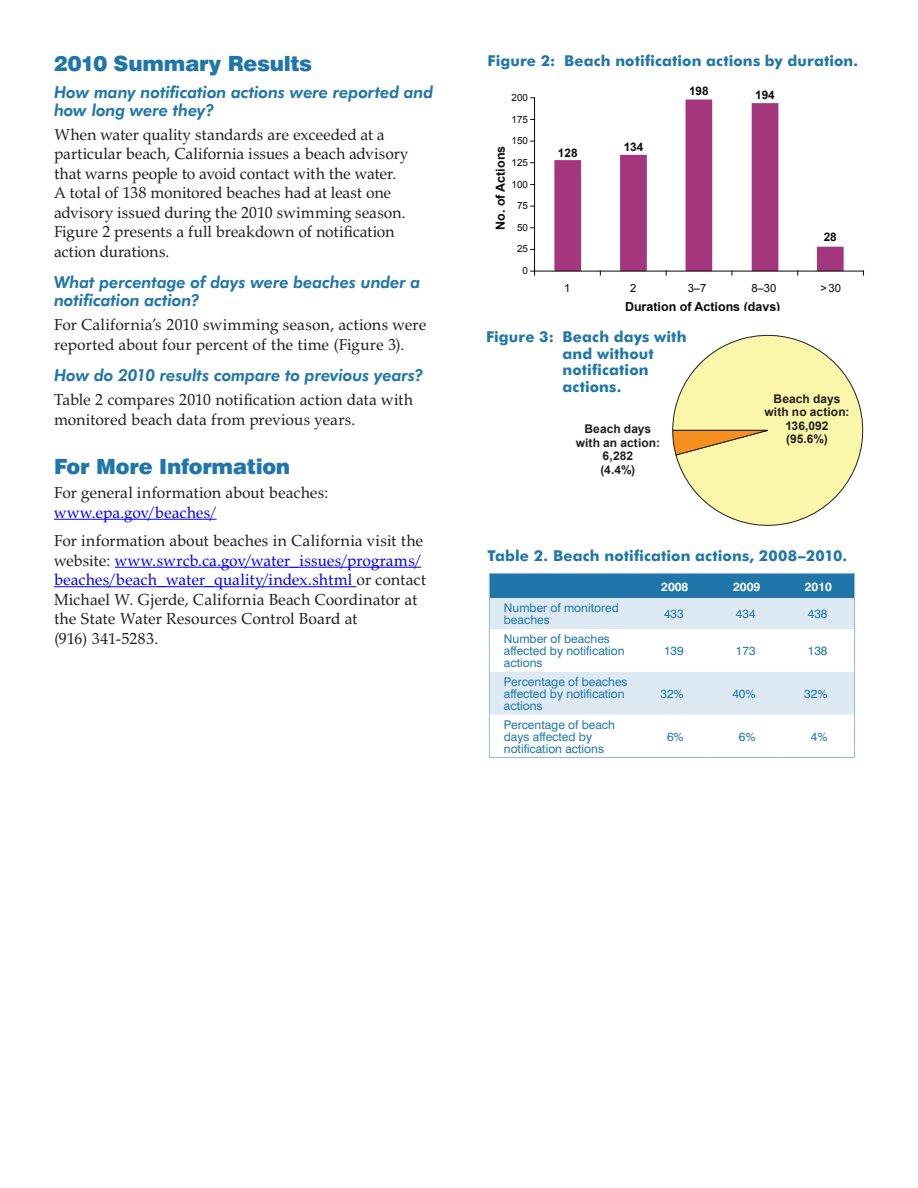
<style>
.page{position:relative;width:918px;height:1188px;background:#fff}
.page>*{position:absolute;margin:0;border:0;box-sizing:border-box;transform-origin:0 0}
.Subhead_1{font:900 21px "Swiss 721 BT";letter-spacing:-.015em;color:#2076ab}
.Body_text{font:16.5px/19.5px "URW Palladio";letter-spacing:-.005em;color:#231f20}
.Subhead_2{font:italic 800 16.5px/18px "Futura BT";letter-spacing:-.01em;color:#2076ab}
.Figure_table_title{font:700 15px/16.5px "Futura BT";letter-spacing:.01em;color:#2076ab}
.t1{font:700 12.45px "Arial";color:#07090a}
.Table_Left_Column_En{font:12px/12px "Swiss 721 BT";color:#2076ab}
.Chart_Label_Black{font:700 12px/13.5px "Arial";letter-spacing:.005em;color:#231f20;text-align:center}
.tabletext{font:12px "Swiss 721 BT";color:#2076ab}
.Table_Column_Header{font:700 12px "Swiss 721 BT";color:#fff}
.t2{font:700 11.7px "Arial";color:#07090a}
.t3{font:11.25px "Arial";color:#07090a}
.t4{font:9.9px/21.6px "Arial";color:#07090a;text-align:right}
.s1{color:#00f}
</style>
<div class="page">
<hr style="left:54px;top:519px;width:163px;height:1px;background:#00f">
<hr style="left:115px;top:567px;width:306px;height:1px;background:#00f">
<hr style="left:54px;top:586px;width:303px;height:1px;background:#00f">
<div style="left:554px;top:160px;width:27px;height:111px;background:#a4367e"></div>
<svg style="left:620px;top:155px;width:27px;height:116px"></svg>
<div style="left:686px;top:99px;width:26px;height:172px;background:#a4367e"></div>
<div style="left:752px;top:103px;width:26px;height:168px;background:#a4367e"></div>
<svg style="left:817px;top:247px;width:27px;height:24px"></svg>
<hr style="left:534px;top:98px;width:1px;height:173px;background:#07090a">
<hr style="left:535px;top:271px;width:329px;height:1px;background:#07090a">
<svg style="left:672px;top:334px;width:192px;height:192px"></svg>
<svg style="left:489px;top:573px;width:366px;height:142px"></svg>
<hr style="left:489px;top:598px;width:1px;height:31px;background:#90bad5">
<hr style="left:854px;top:598px;width:1px;height:31px;background:#90bad5">
<hr style="left:489px;top:629px;width:1px;height:43px;background:#90bad5">
<hr style="left:854px;top:629px;width:1px;height:43px;background:#90bad5">
<hr style="left:489px;top:672px;width:1px;height:43px;background:#90bad5">
<hr style="left:854px;top:672px;width:1px;height:43px;background:#90bad5">
<hr style="left:489px;top:715px;width:1px;height:42px;background:#90bad5">
<hr style="left:854px;top:715px;width:1px;height:42px;background:#90bad5">
<hr style="left:489px;top:757px;width:150px;height:1px;background:#90bad5">
<hr style="left:639px;top:757px;width:72px;height:1px;background:#90bad5">
<hr style="left:711px;top:757px;width:72px;height:1px;background:#90bad5">
<hr style="left:783px;top:757px;width:72px;height:1px;background:#90bad5">
<p class="Subhead_1" style="left:54px;top:51px;width:260px">2010 Summary Results</p>
<p class="Subhead_2" style="left:54px;top:83px;width:381px">How many notification actions were reported and how long were they?</p>
<p class="Body_text" style="left:54px;top:125px;width:356px">When water quality standards are exceeded at a particular beach, California issues a beach advisory that warns people to avoid contact with the water.<br>A total of 138 monitored beaches had at least one advisory issued during the 2010 swimming season.<br>Figure 2 presents a full breakdown of notification action durations.</p>
<p class="Subhead_2" style="left:54px;top:273px;width:368px">What percentage of days were beaches under a notification action?</p>
<p class="Body_text" style="left:54px;top:315px;width:374px">For California’s 2010 swimming season, actions were reported about four percent of the time (Figure 3).</p>
<p class="Subhead_2" style="left:54px;top:366px;width:370px">How do 2010 results compare to previous years?</p>
<p class="Body_text" style="left:54px;top:390px;width:361px">Table 2 compares 2010 notification action data with monitored beach data from previous years.</p>
<p class="Subhead_1" style="left:54px;top:454px;width:238px">For More Information</p>
<p class="Body_text" style="left:54px;top:483px;width:276px">For general information about beaches: <span class="s1">www.epa.gov/beaches/</span></p>
<p class="Body_text" style="left:54px;top:531px;width:374px">For information about beaches in California visit the website: <span class="s1">www.swrcb.ca.gov/water_issues/programs/ beaches/beach_water_quality/index.shtml</span> or contact Michael W. Gjerde, California Beach Coordinator at the State Water Resources Control Board at<br>(916) 341-5283.</p>
<p class="Figure_table_title" style="left:488px;top:52px;width:372px">Figure 2: Beach notification actions by duration.</p>
<p class="t4" style="left:512px;top:87px;width:18px">200<br>175<br>150<br>125<br>100<br>75<br>50<br>25<br>0</p>
<p class="t1" style="left:492px;top:230px;width:86px;rotate:-90deg">No. of Actions</p>
<p class="t2" style="left:558px;top:144px;width:21px">128</p>
<p class="t2" style="left:624px;top:139px;width:21px">134</p>
<p class="t2" style="left:689px;top:82px;width:21px">198</p>
<p class="t2" style="left:755px;top:86px;width:21px">194</p>
<p class="t2" style="left:824px;top:228px;width:15px">28</p>
<p class="t3" style="left:564px;top:280px;width:8px">1</p>
<p class="t3" style="left:630px;top:280px;width:8px">2</p>
<p class="t3" style="left:688px;top:280px;width:20px">3–7</p>
<p class="t3" style="left:751px;top:280px;width:26px">8–30</p>
<p class="t3" style="left:820px;top:280px;width:22px">&gt;30</p>
<p class="t1" style="left:625px;top:298px;width:157px">Duration of Actions (days)</p>
<p class="Figure_table_title" style="left:562px;top:328px;width:126px;text-indent:-76px">Figure 3: Beach days with and without notification actions.</p>
<p class="Chart_Label_Black" style="left:576px;top:422px;width:86px">Beach days with an action:<br>6,282<br>(4.4%)</p>
<p class="Chart_Label_Black" style="left:764px;top:392px;width:87px">Beach days with no action:<br>136,092 (95.6%)</p>
<p class="Figure_table_title" style="left:488px;top:547px;width:361px">Table 2. Beach notification actions, 2008–2010.</p>
<p class="Table_Column_Header" style="left:661px;top:579px;width:29px">2008</p>
<p class="Table_Column_Header" style="left:733px;top:579px;width:29px">2009</p>
<p class="Table_Column_Header" style="left:805px;top:579px;width:29px">2010</p>
<p class="Table_Left_Column_En" style="left:504px;top:602px;width:116px">Number of monitored beaches</p>
<p class="tabletext" style="left:664px;top:607px;width:21px">433</p>
<p class="tabletext" style="left:736px;top:607px;width:21px">434</p>
<p class="tabletext" style="left:808px;top:607px;width:21px">438</p>
<p class="Table_Left_Column_En" style="left:504px;top:633px;width:122px">Number of beaches affected by notification actions</p>
<p class="tabletext" style="left:664px;top:643px;width:21px">139</p>
<p class="tabletext" style="left:736px;top:643px;width:21px">173</p>
<p class="tabletext" style="left:808px;top:643px;width:21px">138</p>
<p class="Table_Left_Column_En" style="left:504px;top:675px;width:125px">Percentage of beaches affected by notification actions</p>
<p class="Table_Left_Column_En" style="left:504px;top:718px;width:113px">Percentage of beach days affected by notification actions</p>
<p class="tabletext" style="left:660px;top:686px;width:25px">32%</p>
<p class="tabletext" style="left:732px;top:686px;width:25px">40%</p>
<p class="tabletext" style="left:804px;top:686px;width:25px">32%</p>
<p class="tabletext" style="left:667px;top:729px;width:18px">6%</p>
<p class="tabletext" style="left:739px;top:729px;width:18px">6%</p>
<p class="tabletext" style="left:811px;top:729px;width:18px">4%</p>
</div>
